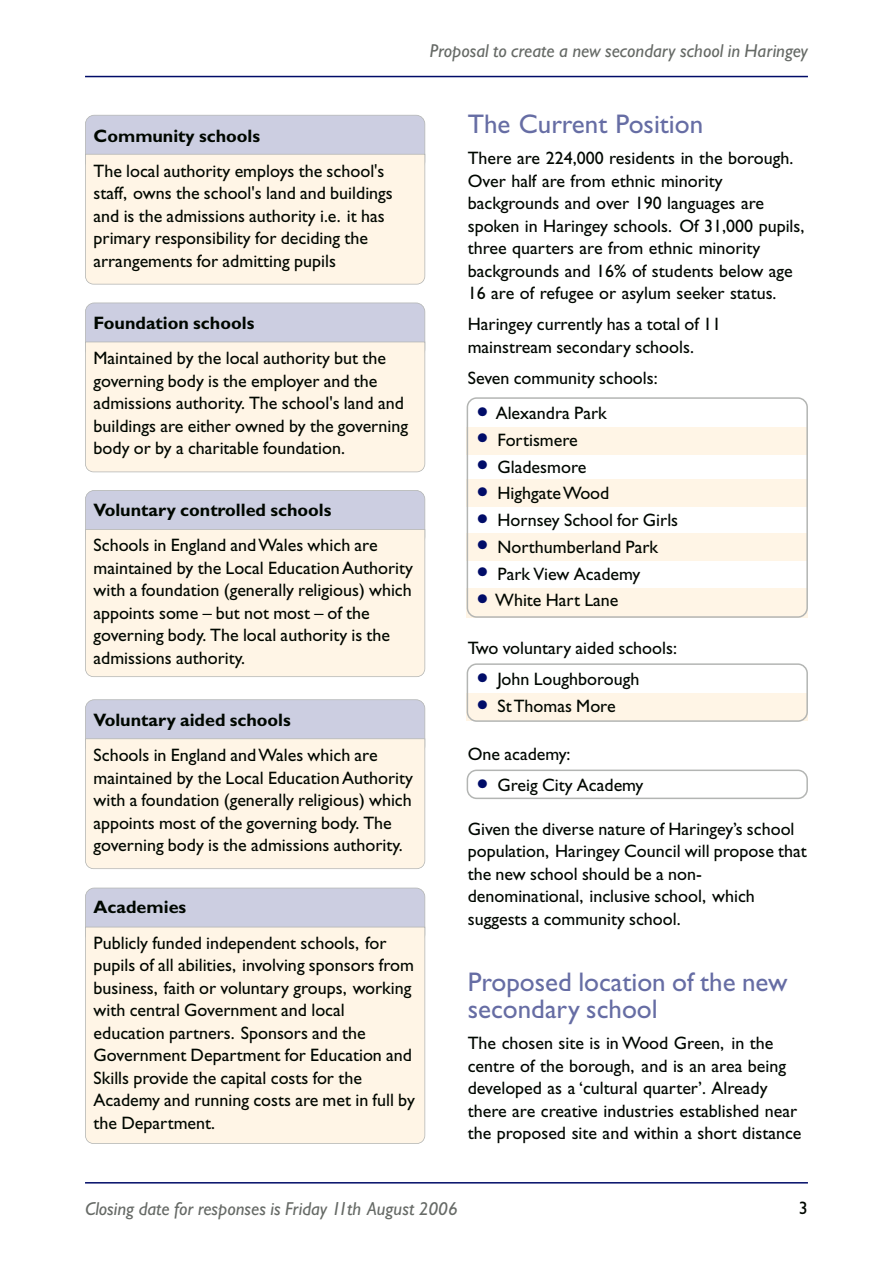
<style>
.page{position:relative;width:893px;height:1263px;background:#fff}
.page>*{position:absolute;margin:0;border:0;box-sizing:border-box;transform-origin:0 0}
.t1{font:27px/27px "Gill Sans";color:#666da4}
.t2{font:italic 18.75px "Gill Sans";color:#666a66}
.t3{font:18px/22.5px "Gill Sans";color:#000700}
.t4{font:700 18px "Gill Sans";color:#000700}
.s1{font-size:36px;color:#000c68}
</style>
<div class="page">
<svg style="left:467px;top:397px;width:341px;height:221px"></svg>
<svg style="left:467px;top:663px;width:341px;height:59px"></svg>
<svg style="left:467px;top:769px;width:341px;height:30px"></svg>
<div style="left:85px;top:888px;width:340px;height:55px;background:#cccee1;border-radius:9px"></div>
<div style="left:85px;top:888px;width:340px;height:55px;border:2px solid #b3b5b3;border-radius:9px"></div>
<div style="left:85px;top:927px;width:340px;height:208px;background:#fff5e6"></div>
<svg style="left:85px;top:1135px;width:340px;height:9px;background:#f8efe2"></svg>
<div style="left:85px;top:700px;width:340px;height:55px;background:#cccee1;border-radius:9px"></div>
<div style="left:85px;top:699px;width:340px;height:56px;border:2px solid #b3b5b3;border-radius:9px"></div>
<div style="left:85px;top:739px;width:340px;height:130px;background:#fff5e6"></div>
<div style="left:85px;top:490px;width:340px;height:56px;background:#cccee1;border-radius:9px"></div>
<div style="left:85px;top:490px;width:340px;height:56px;border:2px solid #b3b5b3;border-radius:9px"></div>
<div style="left:85px;top:529px;width:340px;height:139px;background:#fff5e6"></div>
<svg style="left:85px;top:668px;width:340px;height:9px;background:#f8f0e2"></svg>
<div style="left:85px;top:303px;width:340px;height:55px;background:#cccee1;border-radius:9px"></div>
<div style="left:85px;top:303px;width:340px;height:55px;border:2px solid #b3b5b3;border-radius:9px"></div>
<div style="left:85px;top:342px;width:340px;height:130px;background:#fff5e6"></div>
<div style="left:85px;top:115px;width:340px;height:55px;background:#cccee1;border-radius:9px"></div>
<div style="left:85px;top:115px;width:340px;height:56px;border:2px solid #b3b5b3;border-radius:9px"></div>
<div style="left:85px;top:154px;width:340px;height:130px;background:#fff5e6"></div>
<hr style="left:85px;top:76px;width:723px;height:1px;background:#000c68">
<hr style="left:85px;top:1182px;width:723px;height:1px;background:#000c68">
<p class="t2" style="left:430px;top:43px;width:380px">Proposal to create a new secondary school in Haringey</p>
<p class="t4" style="left:94px;top:129px;width:168px">Community schools</p>
<p class="t3" style="left:93px;top:161px;width:301px">The local authority employs the school's staff, owns the school's land and buildings and is the admissions authority i.e. it has primary responsibility for deciding the arrangements for admitting pupils</p>
<p class="t4" style="left:94px;top:316px;width:162px">Foundation schools</p>
<p class="t3" style="left:94px;top:348px;width:316px">Maintained by the local authority but the governing body is the employer and the admissions authority. The school's land and buildings are either owned by the governing body or by a charitable foundation.</p>
<p class="t4" style="left:94px;top:503px;width:239px">Voluntary controlled schools</p>
<p class="t3" style="left:94px;top:536px;width:321px">Schools in England and Wales which are maintained by the Local Education Authority with a foundation (generally religious) which appoints some – but not most – of the governing body. The local authority is the admissions authority.</p>
<p class="t4" style="left:94px;top:713px;width:199px">Voluntary aided schools</p>
<p class="t3" style="left:94px;top:746px;width:321px">Schools in England and Wales which are maintained by the Local Education Authority with a foundation (generally religious) which appoints most of the governing body. The governing body is the admissions authority.</p>
<p class="t4" style="left:94px;top:900px;width:94px">Academies</p>
<p class="t3" style="left:94px;top:933px;width:323px">Publicly funded independent schools, for pupils of all abilities, involving sponsors from business, faith or voluntary groups, working with central Government and local education partners. Sponsors and the Government Department for Education and Skills provide the capital costs for the Academy and running costs are met in full by the Department.</p>
<h1 class="t1" style="left:468px;top:113px;width:237px">The Current Position</h1>
<p class="t3" style="left:468px;top:149px;width:338px">There are 224,000 residents in the borough.<br>Over half are from ethnic minority backgrounds and over 190 languages are spoken in Haringey schools. Of 31,000 pupils, three quarters are from ethnic minority backgrounds and 16% of students below age 16 are of refugee or asylum seeker status.</p>
<p class="t3" style="left:468px;top:315px;width:255px">Haringey currently has a total of 11 mainstream secondary schools.</p>
<p class="t3" style="left:468px;top:368px;width:191px">Seven community schools:</p>
<p class="t3" style="left:476px;top:403px;width:132px"><span class="s1">•</span> Alexandra Park</p>
<p class="t3" style="left:476px;top:430px;width:103px"><span class="s1">•</span> Fortismere</p>
<p class="t3" style="left:476px;top:457px;width:112px"><span class="s1">•</span> Gladesmore</p>
<p class="t3" style="left:476px;top:484px;width:135px"><span class="s1">•</span> Highgate Wood</p>
<p class="t3" style="left:476px;top:510px;width:203px"><span class="s1">•</span> Hornsey School for Girls</p>
<p class="t3" style="left:476px;top:537px;width:184px"><span class="s1">•</span> Northumberland Park</p>
<p class="t3" style="left:476px;top:564px;width:166px"><span class="s1">•</span> Park View Academy</p>
<p class="t3" style="left:476px;top:591px;width:144px"><span class="s1">•</span> White Hart Lane</p>
<p class="t3" style="left:468px;top:639px;width:211px">Two voluntary aided schools:</p>
<p class="t3" style="left:476px;top:670px;width:165px"><span class="s1">•</span> John Loughborough</p>
<p class="t3" style="left:476px;top:696px;width:141px"><span class="s1">•</span> St Thomas More</p>
<p class="t3" style="left:468px;top:744px;width:104px">One academy:</p>
<p class="t3" style="left:476px;top:775px;width:169px"><span class="s1">•</span> Greig City Academy</p>
<p class="t3" style="left:468px;top:819px;width:341px">Given the diverse nature of Haringey’s school population, Haringey Council will propose that the new school should be a non&shy;denominational, inclusive school, which suggests a community school.</p>
<h1 class="t1" style="left:468px;top:971px;width:321px">Proposed location of the new secondary school</h1>
<p class="t3" style="left:468px;top:1034px;width:335px">The chosen site is in Wood Green, in the centre of the borough, and is an area being developed as a ‘cultural quarter’. Already there are creative industries established near the proposed site and within a short distance</p>
<p class="t2" style="left:85px;top:1201px;width:374px">Closing date for responses is Friday 11th August 2006</p>
<p class="t3" style="left:799px;top:1198px;width:10px">3</p>
</div>
